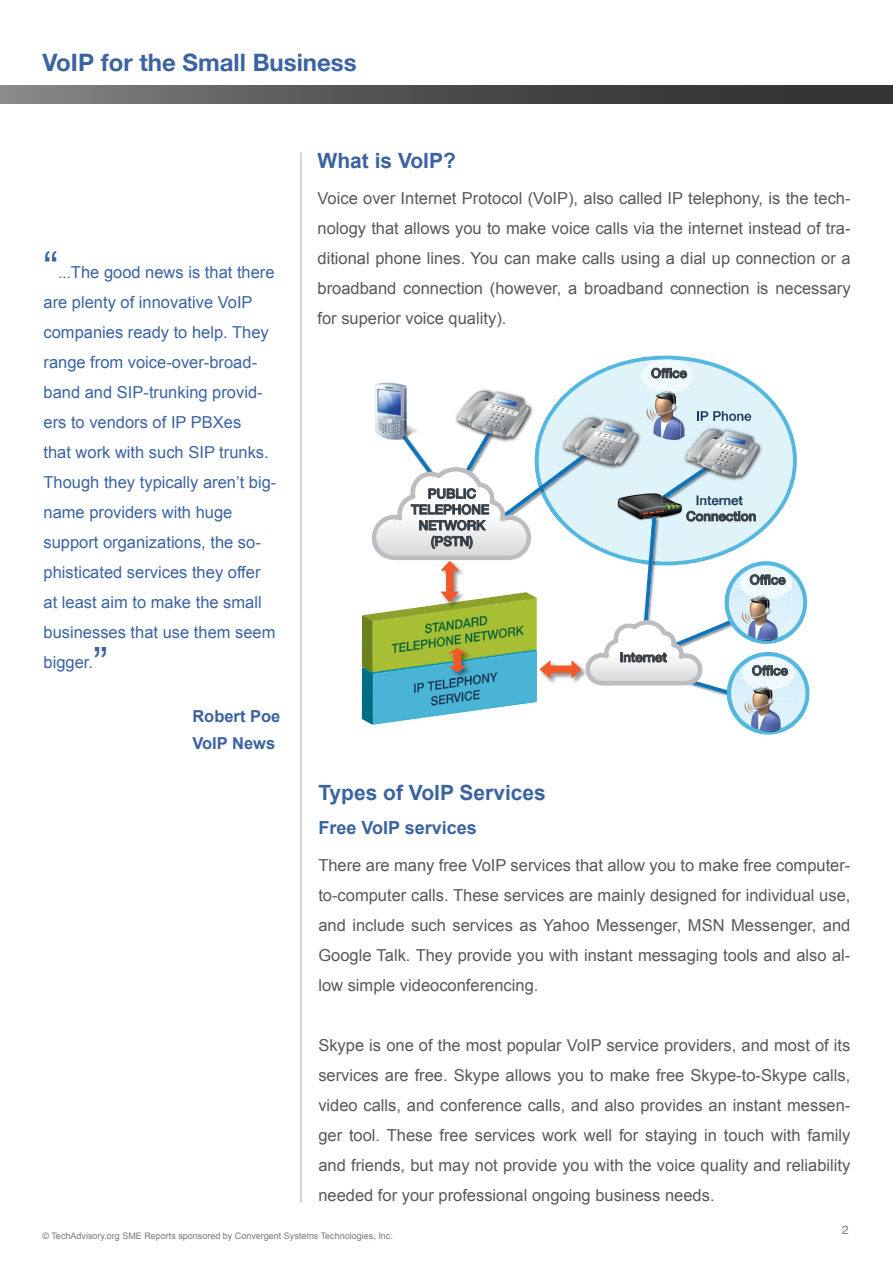
<style>
.page{position:relative;width:893px;height:1263px;background:#fff}
.page>*{position:absolute;margin:0;border:0;box-sizing:border-box;transform-origin:0 0}
.t1{font:45px "Arial";color:#3b63a1}
.t2{font:700 24px "Helvetica Neue";color:#3b63a1}
.t3{font:700 21px "Arial";color:#3b63a1}
.t4{font:700 18px "Arial";color:#3b63a1}
.t5{font:16.5px/30px "Arial";color:#57585a;text-align:justify}
.t6{font:16.5px/30px "Arial";color:#3b63a1}
.t7{font:700 16.5px "Arial";color:#3b63a1}
.t8{font:500 13.2px/15.9px "Helvetica Neue";color:#0f375f;text-align:center}
.t9{font:12px "Helvetica Neue";color:#76787b}
.t10{font:9px "Arial";color:#76787b}
.s1{font-size:15px}
</style>
<div class="page">
<div style="left:0;top:85px;width:893px;height:18px;background:linear-gradient(to right,#7f7e7e,#272626)"></div>
<hr style="left:301px;top:153px;width:1px;height:1050px;background:#a8a9ad">
<svg style="left:562px;top:356px;width:207px;height:40px"></svg>
<img style="left:471px;top:389px;width:50px;height:7px">
<img style="left:375px;top:382px;width:32px;height:14px">
<img style="left:762px;top:734px;width:12px;height:1px">
<svg style="left:641px;top:360px;width:53px;height:21px"></svg>
<img style="left:628px;top:381px;width:72px;height:15px">
<img style="left:643px;top:381px;width:49px;height:12px">
<svg style="left:362px;top:396px;width:447px;height:338px"></svg>
<p class="t2" style="left:43px;top:40px;width:316px">VoIP for the Small Business</p>
<p class="t1" style="left:44px;top:239px;width:16px">“</p>
<p class="t6" style="left:44px;top:258px;width:234px;text-indent:15px"><span class="s1">...</span>The good news is that there are plenty of innovative VoIP companies ready to help. They range from voice-over-broad&shy;band and SIP-trunking provid&shy;ers to vendors of IP PBXes<br>that work with such SIP trunks.<br>Though they typically aren’t big&shy;name providers with huge</p>
<p class="t6" style="left:44px;top:528px;width:234px">support organizations, the so&shy;phisticated services they offer at least aim to make the small businesses that use them seem bigger.</p>
<p class="t1" style="left:93px;top:635px;width:16px">”</p>
<p class="t7" style="left:192px;top:706px;width:90px">Robert Poe</p>
<p class="t7" style="left:192px;top:733px;width:84px">VoIP News</p>
<p class="t3" style="left:317px;top:147px;width:140px">What is VoIP?</p>
<p class="t5" style="left:317px;top:183px;width:535px">Voice over Internet Protocol (VoIP), also called IP telephony, is the tech&shy;nology that allows you to make voice calls via the internet instead of tra&shy;ditional phone lines. You can make calls using a dial up connection or a broadband connection (however, a broadband connection is necessary for superior voice quality).</p>
<p class="t8" style="left:411px;top:485px;width:80px">PUBLIC<br>TELEPHONE<br>NETWORK (PSTN)</p>
<p class="t3" style="left:318px;top:779px;width:229px">Types of VoIP Services</p>
<p class="t4" style="left:318px;top:816px;width:160px">Free VoIP services</p>
<p class="t8" style="left:651px;top:365px;width:37px">Office</p>
<p class="t8" style="left:686px;top:492px;width:72px">Internet<br>Connection</p>
<p class="t8" style="left:620px;top:649px;width:49px">Internet</p>
<p class="t8" style="left:750px;top:571px;width:37px">Office</p>
<p class="t8" style="left:752px;top:662px;width:37px">Office</p>
<p class="t5" style="left:318px;top:851px;width:534px">There are many free VoIP services that allow you to make free computer&shy;to-computer calls. These services are mainly designed for individual use, and include such services as Yahoo Messenger, MSN Messenger, and Google Talk. They provide you with instant messaging tools and also al&shy;low simple videoconferencing.</p>
<p class="t5" style="left:318px;top:1031px;width:534px">Skype is one of the most popular VoIP service providers, and most of its services are free. Skype allows you to make free Skype-to-Skype calls, video calls, and conference calls, and also provides an instant messen&shy;ger tool. These free services work well for staying in touch with family and friends, but may not provide you with the voice quality and reliability needed for your professional ongoing business needs.</p>
<p class="t10" style="left:43px;top:1230px;width:352px">© TechAdvisory.org SME Reports sponsored by Convergent Systems Technologies, Inc.</p>
<p class="t9" style="left:842px;top:1220px;width:8px">2</p>
</div>
